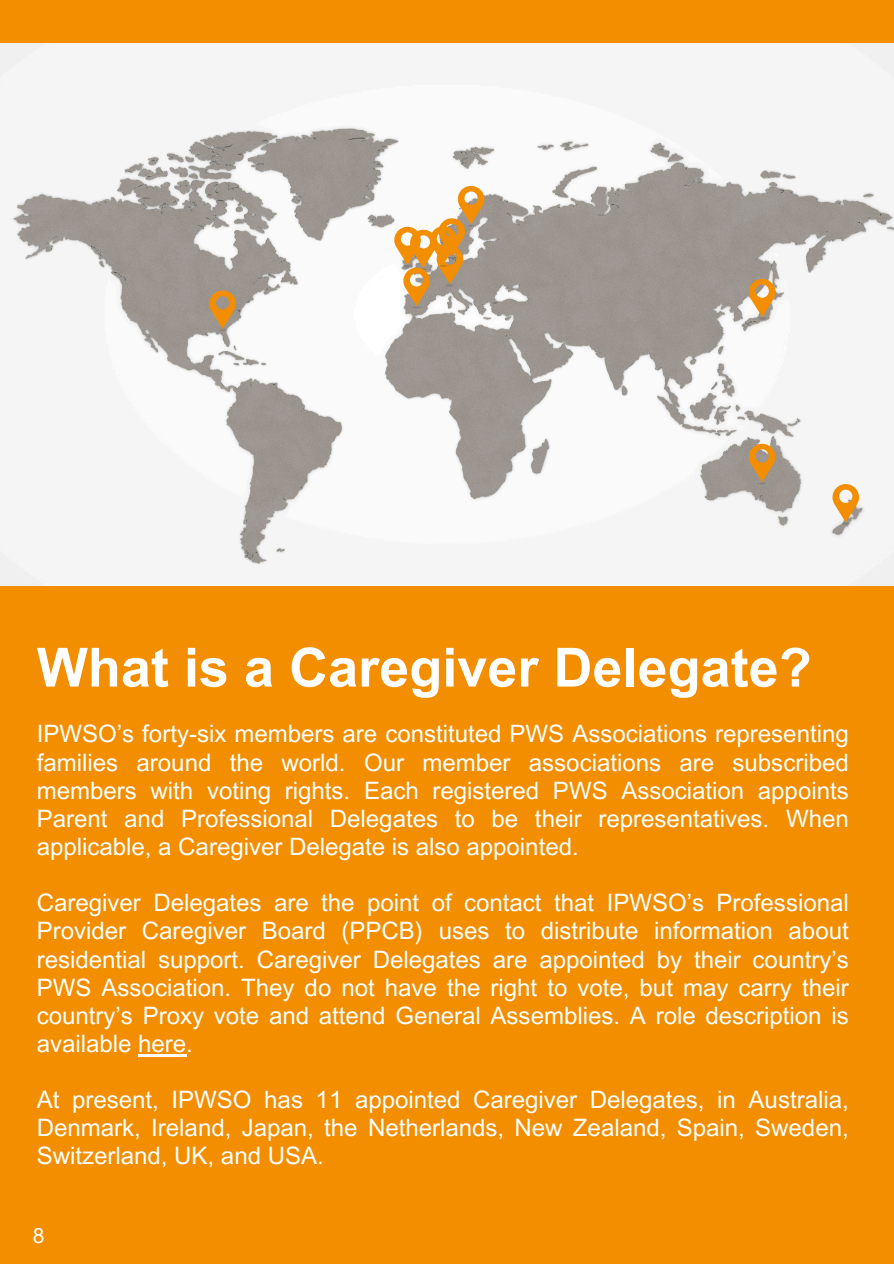
<style>
.page{position:relative;width:894px;height:1264px;background:#fff}
.page>*{position:absolute;margin:0;border:0;box-sizing:border-box;transform-origin:0 0}
.t1{font:700 54px "Arial MT Pro";color:#fff}
.t2{font:24px/28.2px "Arial MT Pro";color:#fff;text-align:justify}
.t3{font:21px "Arial MT Pro";color:#fff}
</style>
<div class="page">
<div style="left:0;top:0;width:893px;height:1263px;background:#f28e00"></div>
<img style="left:0;top:44px;width:893px;height:541px">
<svg style="left:209px;top:290px;width:27px;height:41px"></svg>
<hr style="left:138px;top:1054px;width:48px;height:2px;background:#fff">
<svg style="left:748px;top:279px;width:27px;height:40px"></svg>
<svg style="left:748px;top:444px;width:27px;height:40px"></svg>
<svg style="left:832px;top:484px;width:26px;height:40px"></svg>
<svg style="left:394px;top:186px;width:90px;height:122px"></svg>
<p class="t1" style="left:37px;top:647px;width:776px">What is a Caregiver Delegate?</p>
<p class="t2" style="left:37px;top:723px;width:813px">IPWSO’s forty-six members are constituted PWS Associations representing families around the world. Our member associations are subscribed members with voting rights. Each registered PWS Association appoints Parent and Professional Delegates to be their representatives. When applicable, a Caregiver Delegate is also appointed.</p>
<p class="t2" style="left:37px;top:891px;width:813px">Caregiver Delegates are the point of contact that IPWSO’s Professional Provider Caregiver Board (PPCB) uses to distribute information about residential support. Caregiver Delegates are appointed by their country’s PWS Association. They do not have the right to vote, but may carry their country’s Proxy vote and attend General Assemblies. A role description is available here.</p>
<p class="t2" style="left:37px;top:1088px;width:813px">At present, IPWSO has 11 appointed Caregiver Delegates, in Australia, Denmark, Ireland, Japan, the Netherlands, New Zealand, Spain, Sweden, Switzerland, UK, and USA.</p>
<p class="t3" style="left:33px;top:1227px;width:13px">8</p>
</div>
